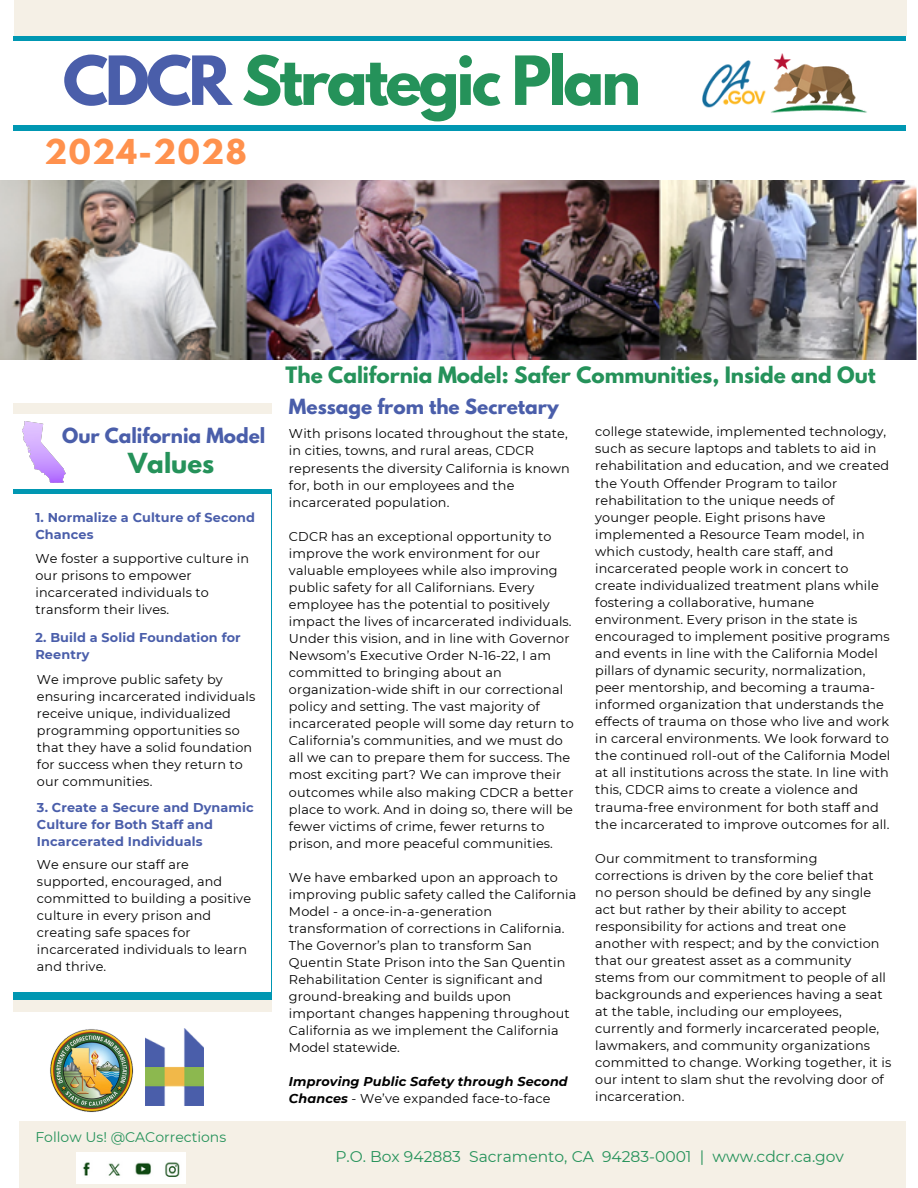
<style>
.page{position:relative;width:918px;height:1188px;background:#fff}
.page>*{position:absolute;margin:0;border:0;box-sizing:border-box;transform-origin:0 0}
.t1{font:700 60px "League Spartan";letter-spacing:-.05em;color:#25925a}
.t2{font:700 30.3px "League Spartan";letter-spacing:.05em;color:#ff914d}
.t3{font:700 24.45px "League Spartan";color:#25925a}
.t4{font:700 19.95px "League Spartan";color:#25925a}
.t5{font:700 18.45px "League Spartan";color:#4a5eaa}
.t6{font:15.45px "Montserrat";color:#25925a}
.t7{font:13.95px "Montserrat";color:#25925a}
.t8{font:12.75px/17.1px "Montserrat";letter-spacing:.01em;color:#000}
.t9{font:700 12.75px/17.1px "Montserrat";letter-spacing:.01em;color:#4a5eaa}
.t10{font:italic 700 12.75px/17.1px "Montserrat";letter-spacing:.01em;color:#000}
.s1{color:#4a5eaa}
.s2{font-weight:400;font-style:normal}
</style>
<div class="page">
<div style="left:19px;top:1121px;width:887px;height:67px;background:#f5f0e6"></div>
<div style="left:14px;top:0;width:892px;height:36px;background:#f5f0e6"></div>
<img style="left:0;top:180px;width:917px;height:179px">
<img style="left:50px;top:1029px;width:83px;height:83px">
<img style="left:146px;top:1029px;width:57px;height:76px">
<div style="left:14px;top:403px;width:258px;height:609px;background:#f5f0e6"></div>
<div style="left:14px;top:415px;width:275px;height:83px;background:#fff"></div>
<div style="left:14px;top:489px;width:258px;height:510px;background:#0097b2"></div>
<div style="left:14px;top:495px;width:257px;height:497px;background:#fff"></div>
<div style="left:14px;top:36px;width:892px;height:94px;background:#0097b2"></div>
<div style="left:14px;top:41px;width:904px;height:84px;background:#fff"></div>
<img style="left:23px;top:422px;width:42px;height:60px">
<img style="left:702px;top:54px;width:165px;height:59px">
<img style="left:76px;top:1153px;width:109px;height:30px">
<p class="t1" style="left:63px;top:51px;width:580px"><span class="s1">CDCR</span> Strategic Plan</p>
<p class="t2" style="left:44px;top:137px;width:204px">2024-2028</p>
<h5 class="t4" style="left:286px;top:365px;width:592px">The California Model: Safer Communities, Inside and Out</h5>
<p class="t5" style="left:62px;top:427px;width:205px">Our California Model</p>
<p class="t3" style="left:128px;top:451px;width:88px">Values</p>
<p class="t9" style="left:35px;top:509px;width:221px">1. Normalize a Culture of Second<br>Chances</p>
<p class="t8" style="left:35px;top:549px;width:215px">We foster a supportive culture in our prisons to empower incarcerated individuals to transform their lives.</p>
<p class="t9" style="left:35px;top:629px;width:207px">2. Build a Solid Foundation for<br>Reentry</p>
<p class="t8" style="left:37px;top:670px;width:220px">We improve public safety by ensuring incarcerated individuals receive unique, individualized programming opportunities so that they have a solid foundation for success when they return to our communities.</p>
<p class="t9" style="left:37px;top:798px;width:218px">3. Create a Secure and Dynamic<br>Culture for Both Staff and<br>Incarcerated Individuals</p>
<h3 class="t8" style="left:37px;top:856px;width:216px">We ensure our staff are supported, encouraged, and committed to building a positive culture in every prison and creating safe spaces for incarcerated individuals to learn and thrive.</h3>
<p class="t7" style="left:35px;top:1129px;width:192px">Follow Us! @CACorrections</p>
<p class="t5" style="left:289px;top:397px;width:271px">Message from the Secretary</p>
<p class="t8" style="left:289px;top:425px;width:282px">With prisons located throughout the state, in cities, towns, and rural areas, CDCR represents the diversity California is known for, both in our employees and the incarcerated population.</p>
<p class="t8" style="left:289px;top:528px;width:286px">CDCR has an exceptional opportunity to improve the work environment for our valuable employees while also improving public safety for all Californians. Every employee has the potential to positively impact the lives of incarcerated individuals.<br>Under this vision, and in line with Governor Newsom’s Executive Order N-16-22, I am committed to bringing about an organization-wide shift in our correctional policy and setting. The vast majority of incarcerated people will some day return to California’s communities, and we must do all we can to prepare them for success. The most exciting part? We can improve their outcomes while also making CDCR a better place to work. And in doing so, there will be fewer victims of crime, fewer returns to prison, and more peaceful communities.</p>
<p class="t8" style="left:289px;top:869px;width:289px">We have embarked upon an approach to improving public safety called the California Model - a once-in-a-generation transformation of corrections in California.<br>The Governor’s plan to transform San Quentin State Prison into the San Quentin Rehabilitation Center is significant and ground-breaking and builds upon important changes happening throughout California as we implement the California Model statewide.</p>
<p class="t10" style="left:289px;top:1073px;width:280px">Improving Public Safety through Second<br>Chances <span class="s2">- We’ve expanded face-to-face</span></p>
<h5 class="t8" style="left:595px;top:423px;width:297px">college statewide, implemented technology, such as secure laptops and tablets to aid in rehabilitation and education, and we created the Youth Offender Program to tailor rehabilitation to the unique needs of younger people. Eight prisons have implemented a Resource Team model, in which custody, health care staff, and incarcerated people work in concert to create individualized treatment plans while fostering a collaborative, humane environment. Every prison in the state is encouraged to implement positive programs and events in line with the California Model pillars of dynamic security, normalization, peer mentorship, and becoming a trauma&shy;informed organization that understands the effects of trauma on those who live and work in carceral environments. We look forward to the continued roll-out of the California Model at all institutions across the state. In line with this, CDCR aims to create a violence and trauma-free environment for both staff and the incarcerated to improve outcomes for all.</h5>
<p class="t8" style="left:595px;top:850px;width:298px">Our commitment to transforming corrections is driven by the core belief that no person should be defined by any single act but rather by their ability to accept responsibility for actions and treat one another with respect; and by the conviction that our greatest asset as a community stems from our commitment to people of all backgrounds and experiences having a seat at the table, including our employees, currently and formerly incarcerated people, lawmakers, and community organizations committed to change. Working together, it is our intent to slam shut the revolving door of incarceration.</p>
<h4 class="t6" style="left:335px;top:1147px;width:510px">P.O. Box 942883 Sacramento, CA 94283-0001 | www.cdcr.ca.gov</h4>
</div>
